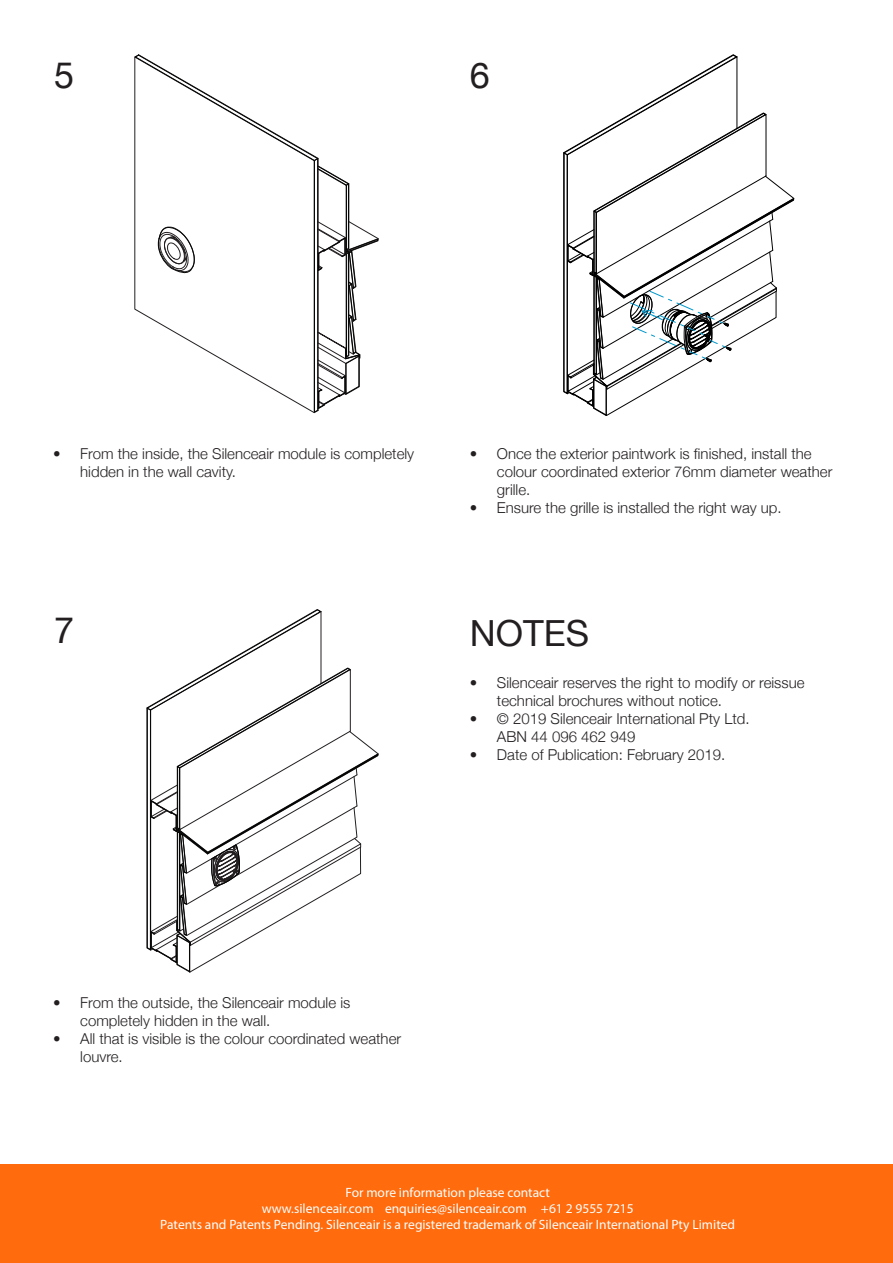
<style>
.page{position:relative;width:893px;height:1263px;background:#fff}
.page>*{position:absolute;margin:0;border:0;box-sizing:border-box;transform-origin:0 0}
.t1{font:36px "Helvetica Neue";color:#231f20}
.t2{font:300 15px/18px "Helvetica Neue";color:#231f20}
.t3{font:13.5px "Myriad Pro";color:#fff}
</style>
<div class="page">
<div style="left:0;top:1164px;width:893px;height:99px;background:#ff6b0d"></div>
<svg style="left:134px;top:55px;width:245px;height:354px"></svg>
<svg style="left:563px;top:54px;width:231px;height:362px"></svg>
<svg style="left:146px;top:609px;width:233px;height:363px"></svg>
<p class="t1" style="left:54px;top:49px;width:22px">5</p>
<p class="t1" style="left:470px;top:49px;width:22px">6</p>
<p class="t2" style="left:80px;top:443px;width:335px;text-indent:-27px">• From the inside, the Silenceair module is completely hidden in the wall cavity.</p>
<p class="t2" style="left:497px;top:443px;width:337px;text-indent:-27px">• Once the exterior paintwork is finished, install the colour coordinated exterior 76mm diameter weather grille.</p>
<p class="t2" style="left:470px;top:497px;width:313px">• Ensure the grille is installed the right way up.</p>
<p class="t1" style="left:54px;top:604px;width:22px">7</p>
<p class="t1" style="left:470px;top:607px;width:121px">NOTES</p>
<p class="t2" style="left:497px;top:672px;width:309px;text-indent:-27px">• Silenceair reserves the right to modify or reissue technical brochures without notice.</p>
<p class="t2" style="left:497px;top:708px;width:254px;text-indent:-27px">• © 2019 Silenceair International Pty Ltd.<br>ABN 44 096 462 949</p>
<p class="t2" style="left:470px;top:744px;width:257px">• Date of Publication: February 2019.</p>
<p class="t2" style="left:80px;top:992px;width:272px;text-indent:-27px">• From the outside, the Silenceair module is completely hidden in the wall.</p>
<p class="t2" style="left:80px;top:1028px;width:322px;text-indent:-27px">• All that is visible is the colour coordinated weather louvre.</p>
<p class="t3" style="left:346px;top:1184px;width:206px">For more information please contact</p>
<p class="t3" style="left:262px;top:1200px;width:374px">www.silenceair.com enquiries@silenceair.com +61 2 9555 7215</p>
<p class="t3" style="left:160px;top:1216px;width:576px">Patents and Patents Pending. Silenceair is a registered trademark of Silenceair International Pty Limited</p>
</div>
